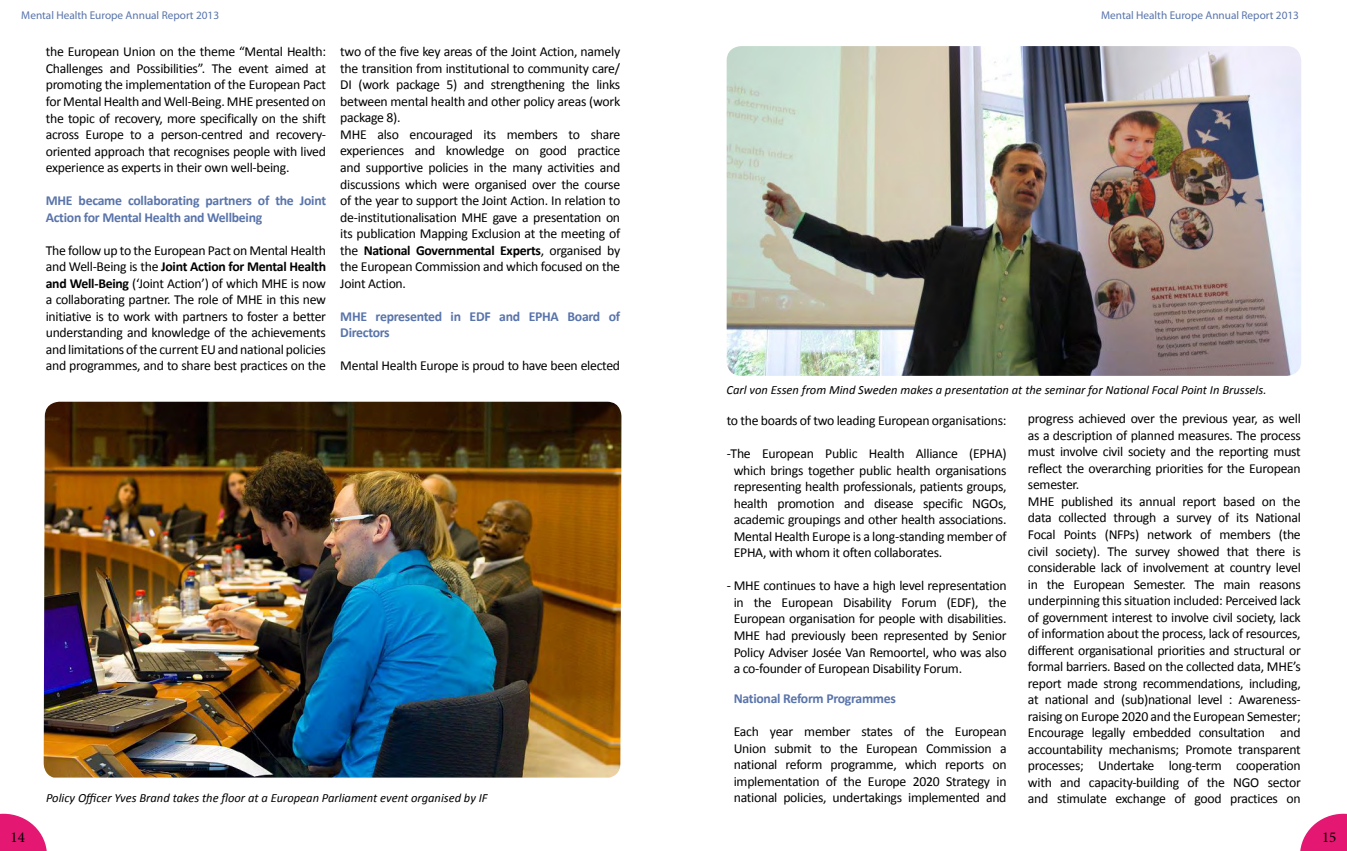
<style>
.page{position:relative;width:1347px;height:851px;background:#fff}
.page>*{position:absolute;margin:0;border:0;box-sizing:border-box;transform-origin:0 0}
.t1{font:15px "Minion Pro";color:#000}
.t2{font:13.75px/16.5px "Calibri";letter-spacing:-.02em;color:#000;text-align:justify}
.t3{font:700 13.75px/16.5px "Calibri";letter-spacing:-.02em;color:#5974ab}
.t4{font:italic 12.5px "Calibri";color:#000}
.t5{font:11.25px "Myriad Pro";color:#5974ab}
.s1{font-weight:700}
</style>
<div class="page">
<svg style="left:0;top:813px;width:47px;height:37px"></svg>
<svg style="left:1300px;top:813px;width:46px;height:37px"></svg>
<img style="left:44px;top:401px;width:577px;height:376px">
<img style="left:726px;top:46px;width:575px;height:330px">
<p class="t5" style="left:21px;top:8px;width:199px">Mental Health Europe Annual Report 2013</p>
<p class="t5" style="left:1101px;top:8px;width:199px">Mental Health Europe Annual Report 2013</p>
<p class="t2" style="left:46px;top:44px;width:282px">the European Union on the theme “Mental Health:<br>Challenges and Possibilities”. The event aimed at promoting the implementation of the European Pact for Mental Health and Well-Being. MHE presented on the topic of recovery, more specifically on the shift across Europe to a person-centred and recovery&shy;oriented approach that recognises people with lived experience as experts in their own well-being.</p>
<p class="t3" style="left:46px;top:192px;width:282px">MHE became collaborating partners of the Joint<br>Action for Mental Health and Wellbeing</p>
<p class="t2" style="left:46px;top:242px;width:282px">The follow up to the European Pact on Mental Health and Well-Being is the <span class="s1">Joint Action for Mental Health and Well-Being</span> (‘Joint Action’) of which MHE is now a collaborating partner. The role of MHE in this new initiative is to work with partners to foster a better understanding and knowledge of the achievements and limitations of the current EU and national policies and programmes, and to share best practices on the</p>
<p class="t2" style="left:340px;top:44px;width:281px;text-align:left">two of the five key areas of the Joint Action, namely the transition from institutional to community care/ DI (work package 5) and strengthening the links between mental health and other policy areas (work package 8).<br>MHE also encouraged its members to share experiences and knowledge on good practice and supportive policies in the many activities and discussions which were organised over the course of the year to support the Joint Action. In relation to de-institutionalisation MHE gave a presentation on its publication Mapping Exclusion at the meeting of the <span class="s1">National Governmental Experts</span>, organised by the European Commission and which focused on the Joint Action.</p>
<p class="t3" style="left:340px;top:308px;width:281px">MHE represented in EDF and EPHA Board of<br>Directors</p>
<p class="t2" style="left:340px;top:357px;width:281px">Mental Health Europe is proud to have been elected</p>
<p class="t4" style="left:726px;top:381px;width:541px">Carl von Essen from Mind Sweden makes a presentation at the seminar for National Focal Point In Brussels.</p>
<p class="t2" style="left:1028px;top:410px;width:274px;text-align:left">progress achieved over the previous year, as well as a description of planned measures. The process must involve civil society and the reporting must reflect the overarching priorities for the European semester.<br>MHE published its annual report based on the data collected through a survey of its National Focal Points (NFPs) network of members (the civil society). The survey showed that there is considerable lack of involvement at country level in the European Semester. The main reasons underpinning this situation included: Perceived lack of government interest to involve civil society, lack of information about the process, lack of resources, different organisational priorities and structural or formal barriers. Based on the collected data, MHE’s report made strong recommendations, including, at national and (sub)national level : Awareness&shy;raising on Europe 2020 and the European Semester; Encourage legally embedded consultation and accountability mechanisms; Promote transparent processes; Undertake long-term cooperation with and capacity-building of the NGO sector</p>
<p class="t2" style="left:726px;top:412px;width:281px">to the boards of two leading European organisations:</p>
<p class="t2" style="left:733px;top:445px;width:274px;text-indent:-7px">-The European Public Health Alliance (EPHA) which brings together public health organisations representing health professionals, patients groups, health promotion and disease specific NGOs, academic groupings and other health associations.<br>Mental Health Europe is a long-standing member of EPHA, with whom it often collaborates.</p>
<p class="t2" style="left:733px;top:577px;width:274px;text-indent:-7px">- MHE continues to have a high level representation in the European Disability Forum (EDF), the European organisation for people with disabilities.<br>MHE had previously been represented by Senior Policy Adviser Josée Van Remoortel, who was also a co-founder of European Disability Forum.</p>
<p class="t3" style="left:733px;top:690px;width:164px">National Reform Programmes</p>
<p class="t2" style="left:733px;top:723px;width:274px">Each year member states of the European Union submit to the European Commission a national reform programme, which reports on implementation of the Europe 2020 Strategy in national policies, undertakings implemented and</p>
<p class="t4" style="left:46px;top:789px;width:443px">Policy Officer Yves Brand takes the floor at a European Parliament event organised by IF</p>
<p class="t2" style="left:1028px;top:790px;width:274px">and stimulate exchange of good practices on</p>
<p class="t1" style="left:11px;top:826px;width:16px">14</p>
<p class="t1" style="left:1322px;top:826px;width:16px">15</p>
</div>
